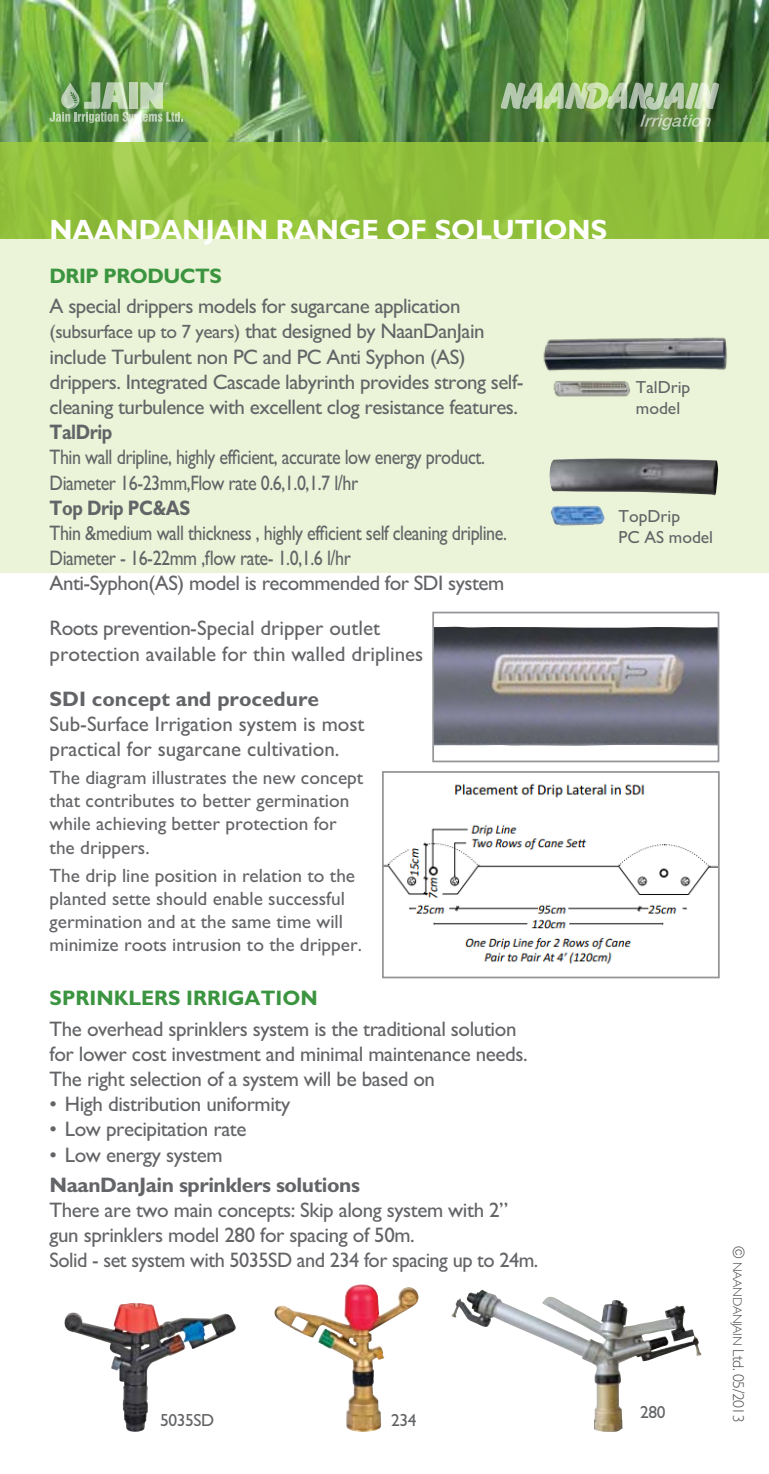
<style>
.page{position:relative;width:769px;height:1474px;background:#fff}
.page>*{position:absolute;margin:0;border:0;box-sizing:border-box;transform-origin:0 0}
.t1{font:700 28px "M Gill Sans";color:#fff}
.t2{font:21px/25.2px "M Gill Sans";letter-spacing:-.025em;color:#636467}
.t3{font:21px/25.2px "M Gill Sans";letter-spacing:-.025em;color:#636467;scale:.86 1}
.t4{font:21px/25.2px "M Gill Sans";color:#636467}
.t5{font:700 21px "M Gill Sans";letter-spacing:-.02em;color:#636467}
.t6{font:700 21px "M Gill Sans";color:#636467}
.t7{font:700 21px "M Gill Sans";color:#3b943f}
.t8{font:700 21px "M Gill Sans";letter-spacing:-.02em;color:#636467;scale:.86 1}
.t9{font:700 21px "M Gill Sans";letter-spacing:-.025em;color:#3b943f}
.t10{font:19.25px/23.1px "M Gill Sans";color:#636467}
.t11{font:17.5px/21px "M Gill Sans";color:#636467}
.t12{font:300 15.75px "M Gill Sans";letter-spacing:-.03em;color:#4d4d4f}
.s1{font-size:19.25px}
.s2{font-size:12.6px}
</style>
<div class="page">
<img style="left:0;top:0;width:769px;height:142px">
<div style="left:0;top:238px;width:769px;height:335px;background:#ebf4d8"></div>
<svg style="left:0;top:142px;width:769px;height:97px;fill:#91c03b"></svg>
<img style="left:501px;top:82px;width:218px;height:48px">
<svg style="left:50px;top:82px;width:133px;height:41px"></svg>
<img style="left:385px;top:783px;width:332px;height:181px">
<div style="left:382px;top:771px;width:338px;height:207px;border:2px solid #939598"></div>
<img style="left:543px;top:337px;width:184px;height:34px">
<img style="left:553px;top:369px;width:80px;height:28px">
<img style="left:549px;top:458px;width:169px;height:37px">
<img style="left:551px;top:506px;width:52px;height:19px">
<img style="left:451px;top:1292px;width:250px;height:139px">
<img style="left:274px;top:1284px;width:88px;height:62px">
<img style="left:64px;top:1303px;width:122px;height:128px">
<img style="left:435px;top:626px;width:281px;height:120px">
<div style="left:432px;top:611px;width:287px;height:151px;border:2px solid #939598"></div>
<h1 class="t1" style="left:50px;top:214px;width:559px">NAANDANJAIN RANGE OF SOLUTIONS</h1>
<p class="t9" style="left:50px;top:264px;width:174px">DRIP PRODUCTS</p>
<p class="t2" style="left:50px;top:293px;width:475px">A special drippers models for sugarcane application <span class="s1">(subsurface up to 7 years)</span> that designed by NaanDanJain include Turbulent non PC and PC Anti Syphon (AS) drippers. Integrated Cascade labyrinth provides strong self&shy;cleaning turbulence with excellent clog resistance features.</p>
<p class="t8" style="left:50px;top:420px;width:74px">TalDrip</p>
<p class="t3" style="left:50px;top:445px;width:508px">Thin wall dripline, highly efficient, accurate low energy product.<br>Diameter 16-23mm,Flow rate 0.6,1.0,1.7 l/hr</p>
<p class="t8" style="left:50px;top:496px;width:165px">Top Drip PC&amp;AS</p>
<p class="t3" style="left:50px;top:520px;width:533px">Thin &amp;medium wall thickness , highly efficient self cleaning dripline.<br>Diameter - 16-22mm ,flow rate- 1.0,1.6 l/hr<br>Anti-Syphon(AS) model is recommended for SDI system</p>
<p class="t4" style="left:50px;top:616px;width:375px">Roots prevention-Special dripper outlet protection available for thin walled driplines</p>
<p class="t6" style="left:50px;top:687px;width:271px">SDI concept and procedure</p>
<p class="t4" style="left:50px;top:711px;width:316px">Sub-Surface Irrigation system is most practical for sugarcane cultivation.</p>
<p class="t10" style="left:50px;top:766px;width:315px">The diagram illustrates the new concept that contributes to better germination while achieving better protection for the drippers.</p>
<p class="t10" style="left:50px;top:863px;width:314px">The drip line position in relation to the planted sette should enable successful germination and at the same time will minimize roots intrusion to the dripper.</p>
<p class="t11" style="left:636px;top:376px;width:56px">TalDrip model</p>
<p class="t11" style="left:618px;top:506px;width:96px">TopDrip<br>PC AS model</p>
<p class="t7" style="left:50px;top:986px;width:270px">SPRINKLERS IRRIGATION</p>
<p class="t2" style="left:50px;top:1016px;width:480px">The overhead sprinklers system is the traditional solution for lower cost investment and minimal maintenance needs.<br>The right selection of a system will be based on</p>
<p class="t2" style="left:50px;top:1091px;width:242px">• High distribution uniformity</p>
<p class="t2" style="left:50px;top:1116px;width:198px">• Low precipitation rate</p>
<p class="t2" style="left:50px;top:1142px;width:174px">• Low energy system</p>
<p class="t5" style="left:50px;top:1173px;width:312px">NaanDanJain sprinklers solutions</p>
<p class="t2" style="left:50px;top:1197px;width:490px">There are two main concepts: Skip along system with 2” gun sprinklers model 280 for spacing of 50m.<br>Solid - set system with 5035SD and 234 for spacing up to 24m.</p>
<p class="t11" style="left:160px;top:1409px;width:56px">5035SD</p>
<p class="t11" style="left:391px;top:1409px;width:27px">234</p>
<p class="t11" style="left:640px;top:1401px;width:27px">280</p>
<p class="t12" style="left:747px;top:1245px;width:178px;rotate:90deg">© <span class="s2">NAANDANJAIN</span> Ltd. 05/2013</p>
</div>
